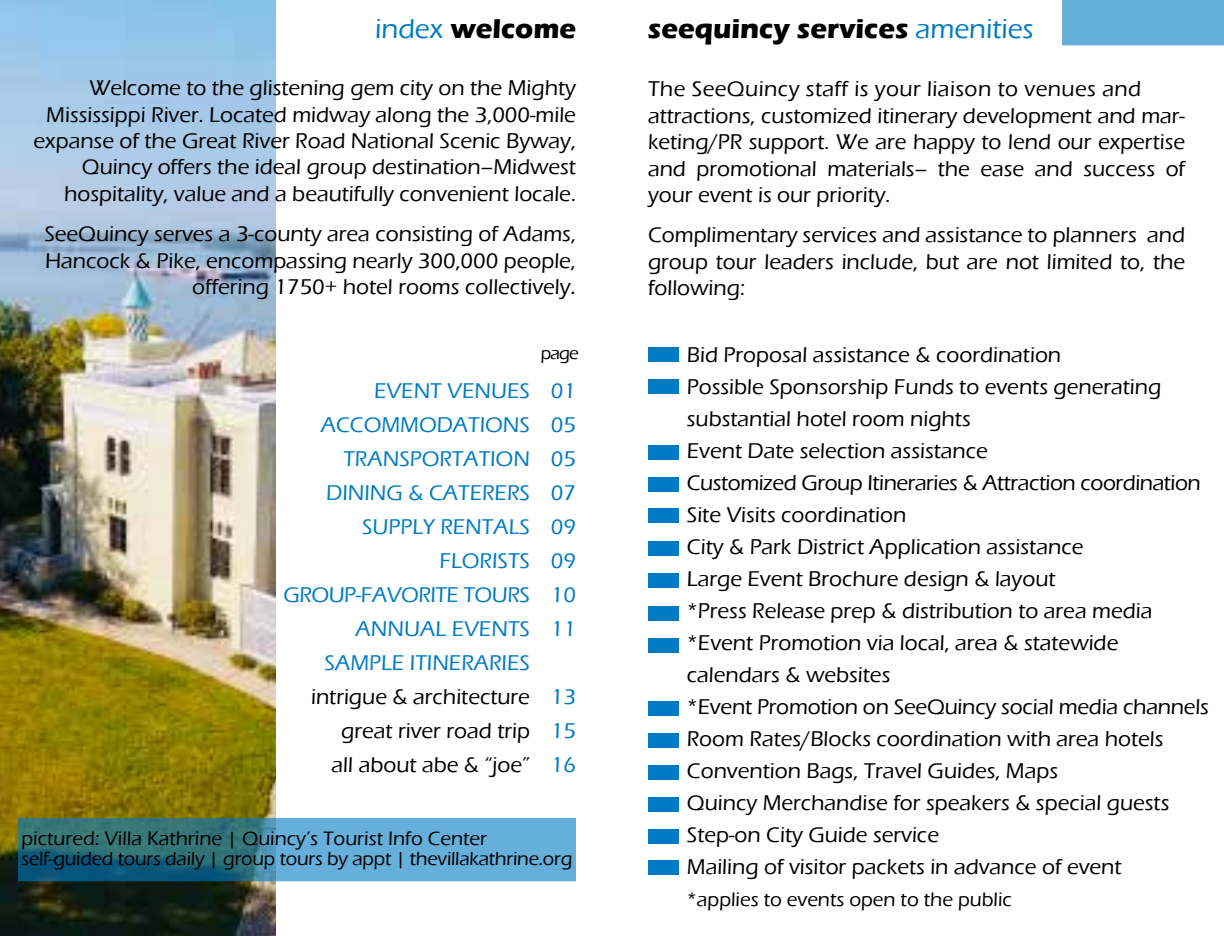
<style>
.page{position:relative;width:1224px;height:936px;background:#fff}
.page>*{position:absolute;margin:0;border:0;box-sizing:border-box;transform-origin:0 0}
.t1{font:700 28px "Eras ITC";color:#000}
.t2{font:500 22px/32px "Eras ITC";color:#000;text-align:right}
.t3{font:500 22px/34px "Eras ITC";color:#007bc3;text-align:justify}
.t4{font:500 20px "Eras ITC";color:#000}
.t5{font:500 19.4px "Eras ITC";letter-spacing:-.01em;color:#000}
.t6{font:500 18px "Eras ITC";color:#000}
.s1{font-weight:500;color:#007bc3}
.s2{font-size:24px}
</style>
<div class="page">
<img style="left:0;top:0;width:275px;height:936px">
<div style="left:648px;top:347px;width:30px;height:14px;background:#007bc3"></div>
<div style="left:648px;top:380px;width:30px;height:14px;background:#007bc3"></div>
<div style="left:648px;top:542px;width:30px;height:14px;background:#007bc3"></div>
<div style="left:648px;top:477px;width:30px;height:15px;background:#007bc3"></div>
<div style="left:648px;top:508px;width:30px;height:15px;background:#007bc3"></div>
<div style="left:648px;top:573px;width:30px;height:14px;background:#007bc3"></div>
<div style="left:648px;top:606px;width:30px;height:15px;background:#007bc3"></div>
<div style="left:648px;top:639px;width:30px;height:14px;background:#007bc3"></div>
<div style="left:648px;top:446px;width:30px;height:14px;background:#007bc3"></div>
<div style="left:648px;top:701px;width:30px;height:15px;background:#007bc3"></div>
<div style="left:648px;top:733px;width:30px;height:15px;background:#007bc3"></div>
<div style="left:648px;top:765px;width:30px;height:14px;background:#007bc3"></div>
<div style="left:648px;top:797px;width:30px;height:14px;background:#007bc3"></div>
<div style="left:648px;top:829px;width:30px;height:14px;background:#007bc3"></div>
<div style="left:648px;top:861px;width:30px;height:14px;background:#007bc3"></div>
<svg style="left:21px;top:821px;width:552px;height:57px;fill:#66afdb"></svg>
<div style="left:1062px;top:0;width:162px;height:45px;background:#66afdb"></div>
<p class="t1" style="left:375px;top:17px;width:202px"><span class="s1">index</span> welcome</p>
<p class="t1" style="left:648px;top:17px;width:387px">seequincy services <span class="s1">amenities</span></p>
<p class="t2" style="left:648px;top:78px;width:539px;line-height:26.4px;text-align:left">The SeeQuincy staff is your liaison to venues and attractions, customized itinerary development and mar&shy;keting/PR support. We are happy to lend our expertise and promotional materials– the ease and success of your event is our priority.</p>
<p class="t2" style="left:648px;top:224px;width:539px;line-height:26.4px;text-align:justify">Complimentary services and assistance to planners and group tour leaders include, but are not limited to, the following:</p>
<p class="t2" style="left:33px;top:76px;width:544px;line-height:26.4px">Welcome to the glistening gem city on the Mighty Mississippi River. Located midway along the 3,000-mile expanse of the Great River Road National Scenic Byway, Quincy offers the ideal group destination–Midwest hospitality, value and a beautifully convenient locale.</p>
<p class="t2" style="left:44px;top:222px;width:533px;line-height:26.4px">SeeQuincy serves a 3-county area consisting of Adams,<br>Hancock &amp; Pike, encompassing nearly 300,000 people, offering 1750+ hotel rooms collectively<span class="s2">.</span></p>
<p class="t3" style="left:283px;top:375px;width:248px;text-align:right">EVENT VENUES<br>ACCOMMODATIONS<br>TRANSPORTATION<br>DINING &amp; CATERERS<br>SUPPLY RENTALS<br>FLORISTS<br>GROUP-FAVORITE TOURS<br>ANNUAL EVENTS<br>SAMPLE ITINERARIES</p>
<p class="t2" style="left:311px;top:681px;width:220px;line-height:34px">intrigue &amp; architecture great river road trip<br>all about abe &amp; “joe”</p>
<p class="t6" style="left:541px;top:346px;width:39px">page</p>
<p class="t3" style="left:551px;top:375px;width:27px">01<br>05<br>05<br>07<br>09<br>09<br>10<br>11</p>
<p class="t3" style="left:551px;top:681px;width:27px">13<br>15<br>16</p>
<p class="t4" style="left:22px;top:830px;width:467px">pictured: Villa Kathrine | Quincy’s Tourist Info Center</p>
<p class="t5" style="left:22px;top:850px;width:552px">self-guided tours daily | group tours by appt | thevillakathrine.org</p>
<p class="t2" style="left:687px;top:340px;width:523px;text-align:left">Bid Proposal assistance &amp; coordination<br>Possible Sponsorship Funds to events generating substantial hotel room nights<br>Event Date selection assistance<br>Customized Group Itineraries &amp; Attraction coordination Site Visits coordination<br>City &amp; Park District Application assistance<br>Large Event Brochure design &amp; layout<br>*Press Release prep &amp; distribution to area media *Event Promotion via local, area &amp; statewide calendars &amp; websites<br>*Event Promotion on SeeQuincy social media channels Room Rates/Blocks coordination with area hotels Convention Bags, Travel Guides, Maps<br>Quincy Merchandise for speakers &amp; special guests Step-on City Guide service<br>Mailing of visitor packets in advance of event</p>
<p class="t4" style="left:687px;top:891px;width:327px">*applies to events open to the public</p>
</div>
